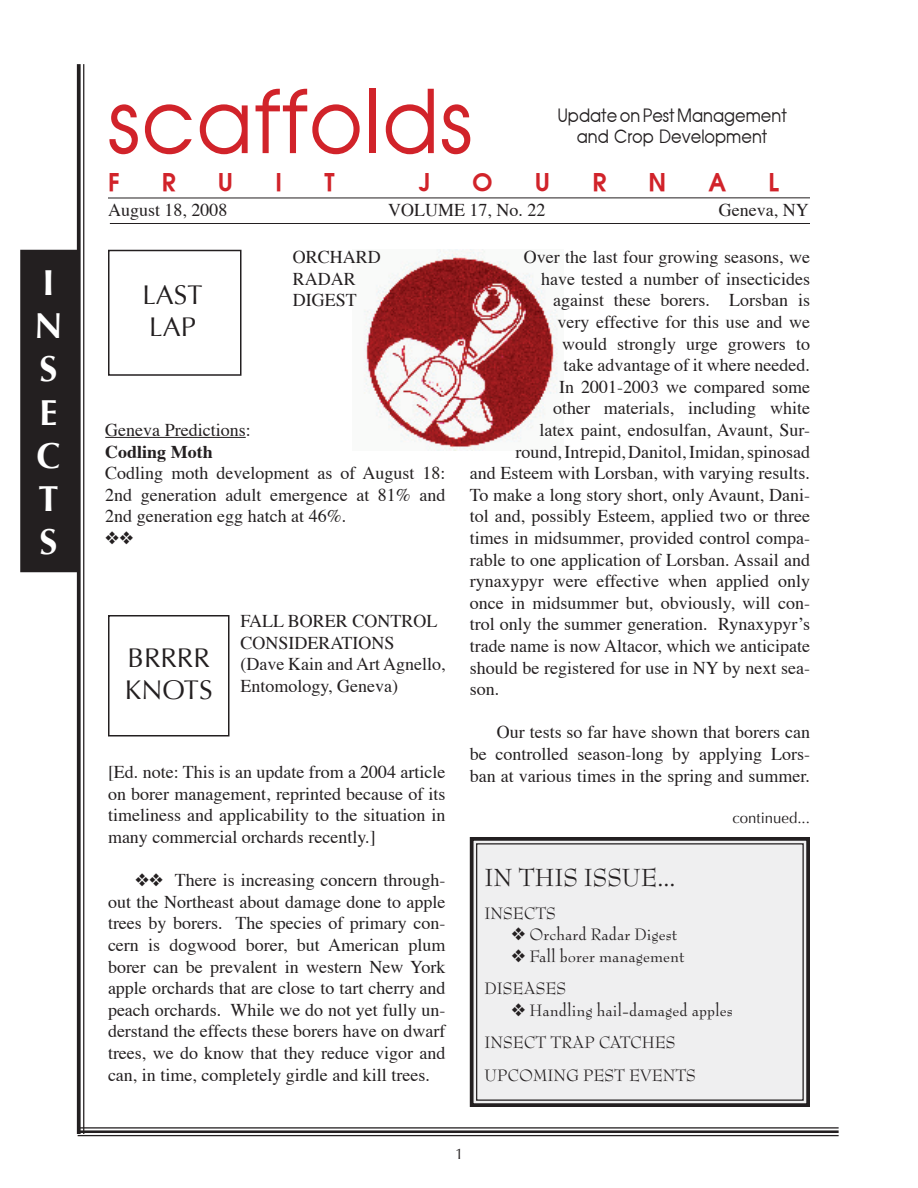
<style>
.page{position:relative;width:918px;height:1188px;background:#fff}
.page>*{position:absolute;margin:0;border:0;box-sizing:border-box;transform-origin:0 0}
.t1{font:87px "Avian";letter-spacing:.015em;color:#d1232a;scale:.95 1}
.t2{font:700 36px/43.2px "Optima";color:#fff}
.t3{font:27px/32.4px "Optima";color:#231f20}
.t4{font:27px "Bernhard Modern Std";color:#231f20}
.t5{font:700 24px "Avian";color:#d1232a}
.t6{font:18px/21.6px "Times";color:#231f20;text-align:justify}
.t7{font:18px/32.4px "Bernhard Modern Std";color:#231f20}
.t8{font:18px/21.6px "Avian";color:#231f20;text-align:center;scale:.9 1}
.t9{font:700 18px "Times";color:#231f20}
.t10{font:15px "Optima";color:#231f20}
</style>
<div class="page">
<svg style="left:77px;top:64px;width:4px;height:1070px;background:#383536"></svg>
<hr style="left:83px;top:64px;width:1px;height:1070px;background:#231f20">
<hr style="left:110px;top:223px;width:700px;height:1px;background:#231f20">
<hr style="left:78px;top:1127px;width:761px;height:2px;background:#231f20">
<hr style="left:78px;top:1130px;width:761px;height:3px;background:#231f20">
<hr style="left:78px;top:1135px;width:761px;height:1px;background:#231f20">
<hr style="left:108px;top:197px;width:702px;height:1px;background:#231f20">
<img style="left:364px;top:250px;width:194px;height:201px">
<div style="left:469px;top:837px;width:341px;height:270px;background:#efeff0"></div>
<div style="left:476px;top:843px;width:328px;height:258px;border:1px solid #231f20"></div>
<div style="left:108px;top:250px;width:134px;height:126px;border:2px solid #231f20"></div>
<div style="left:22px;top:251px;width:54px;height:320px;background:#231f20"></div>
<div style="left:20px;top:250px;width:58px;height:322px;border:3px solid #231f20"></div>
<div style="left:108px;top:615px;width:122px;height:121px;border:2px solid #231f20"></div>
<hr style="left:105px;top:437px;width:141px;height:1px;background:#231f20">
<h2 class="t2" style="left:34px;top:262px;width:30px">I<br>N<br>S<br>E<br>C<br>T<br>S</h2>
<h1 class="t1" style="left:108px;top:70px;width:385px">scaffolds</h1>
<h3 class="t5" style="left:108px;top:167px;width:13px">F</h3>
<h3 class="t5" style="left:162px;top:167px;width:15px">R</h3>
<h3 class="t5" style="left:218px;top:167px;width:17px">U</h3>
<h3 class="t5" style="left:275px;top:167px;width:8px">I</h3>
<h3 class="t5" style="left:324px;top:167px;width:12px">T</h3>
<h3 class="t5" style="left:419px;top:167px;width:13px">J</h3>
<h3 class="t5" style="left:472px;top:167px;width:22px">O</h3>
<h3 class="t5" style="left:535px;top:167px;width:17px">U</h3>
<h3 class="t5" style="left:592px;top:167px;width:15px">R</h3>
<h3 class="t5" style="left:649px;top:167px;width:19px">N</h3>
<h3 class="t5" style="left:709px;top:167px;width:19px">A</h3>
<h3 class="t5" style="left:769px;top:167px;width:12px">L</h3>
<p class="t8" style="left:557px;top:104px;width:257px">Update on Pest Management and Crop Development</p>
<p class="t6" style="left:108px;top:201px;width:121px">August 18, 2008</p>
<p class="t6" style="left:388px;top:201px;width:159px">VOLUME 17, No. 22</p>
<p class="t6" style="left:719px;top:201px;width:91px">Geneva, NY</p>
<h3 class="t3" style="left:142px;top:279px;width:62px">LAST<br>LAP</h3>
<p class="t6" style="left:293px;top:248px;width:90px;text-align:left">ORCHARD<br>RADAR<br>DIGEST</p>
<p class="t6" style="left:105px;top:421px;width:147px">Geneva Predictions:</p>
<p class="t9" style="left:105px;top:444px;width:109px">Codling Moth</p>
<p class="t6" style="left:105px;top:464px;width:342px">Codling moth development as of August 18:<br>2nd generation adult emergence at 81% and 2nd generation egg hatch at 46%.</p>
<h3 class="t3" style="left:125px;top:642px;width:89px">BRRRR<br>KNOTS</h3>
<p class="t6" style="left:240px;top:612px;width:207px;text-align:left">FALL BORER CONTROL<br>CONSIDERATIONS<br>(Dave Kain and Art Agnello,<br>Entomology, Geneva)</p>
<p class="t6" style="left:108px;top:763px;width:339px">[Ed. note: This is an update from a 2004 article on borer management, reprinted because of its timeliness and applicability to the situation in many commercial orchards recently.]</p>
<p class="t6" style="left:108px;top:871px;width:339px;text-indent:27px">❖❖ There is increasing concern through&shy;out the Northeast about damage done to apple trees by borers. The species of primary con&shy;cern is dogwood borer, but American plum borer can be prevalent in western New York apple orchards that are close to tart cherry and peach orchards. While we do not yet fully un&shy;derstand the effects these borers have on dwarf trees, we do know that they reduce vigor and can, in time, completely girdle and kill trees.</p>
<p class="t6" style="left:524px;top:248px;width:288px">Over the last four growing seasons, we</p>
<p class="t6" style="left:541px;top:270px;width:270px">have tested a number of insecticides</p>
<p class="t6" style="left:553px;top:291px;width:258px">against these borers. Lorsban is</p>
<p class="t6" style="left:558px;top:313px;width:254px">very effective for this use and we</p>
<p class="t6" style="left:562px;top:334px;width:249px">would strongly urge growers to</p>
<p class="t6" style="left:564px;top:356px;width:248px">take advantage of it where needed.</p>
<p class="t6" style="left:559px;top:378px;width:252px">In 2001-2003 we compared some</p>
<p class="t6" style="left:553px;top:399px;width:258px">other materials, including white</p>
<p class="t6" style="left:540px;top:421px;width:272px">latex paint, endosulfan, Avaunt, Sur-</p>
<p class="t6" style="left:516px;top:442px;width:296px">round, Intrepid, Danitol, Imidan, spinosad</p>
<p class="t6" style="left:470px;top:464px;width:342px">and Esteem with Lorsban, with varying results.</p>
<p class="t6" style="left:470px;top:486px;width:342px">To make a long story short, only Avaunt, Dani-</p>
<p class="t6" style="left:470px;top:507px;width:342px">tol and, possibly Esteem, applied two or three</p>
<p class="t6" style="left:470px;top:529px;width:342px">times in midsummer, provided control compa-</p>
<p class="t6" style="left:470px;top:550px;width:342px">rable to one application of Lorsban. Assail and</p>
<p class="t6" style="left:470px;top:572px;width:342px">rynaxypyr were effective when applied only</p>
<p class="t6" style="left:470px;top:594px;width:342px">once in midsummer but, obviously, will con-</p>
<p class="t6" style="left:470px;top:615px;width:342px">trol only the summer generation. Rynaxypyr’s</p>
<p class="t6" style="left:470px;top:637px;width:342px">trade name is now Altacor, which we anticipate</p>
<p class="t6" style="left:470px;top:658px;width:342px">should be registered for use in NY by next sea-</p>
<p class="t6" style="left:470px;top:680px;width:31px">son.</p>
<p class="t6" style="left:470px;top:723px;width:342px;text-indent:27px">Our tests so far have shown that borers can be controlled season-long by applying Lors&shy;ban at various times in the spring and summer.</p>
<p class="t10" style="left:732px;top:809px;width:79px">continued...</p>
<h3 class="t4" style="left:484px;top:865px;width:192px">IN THIS ISSUE...</h3>
<p class="t7" style="left:484px;top:897px;width:73px">INSECTS</p>
<p class="t7" style="left:512px;top:919px;width:167px">❖ Orchard Radar Digest</p>
<p class="t7" style="left:484px;top:940px;width:202px;text-indent:27px">❖ Fall borer management<br>DISEASES</p>
<p class="t7" style="left:484px;top:994px;width:250px;text-indent:27px">❖ Handling hail-damaged apples<br>INSECT TRAP CATCHES<br>UPCOMING PEST EVENTS</p>
<p class="t10" style="left:455px;top:1145px;width:10px">1</p>
</div>
